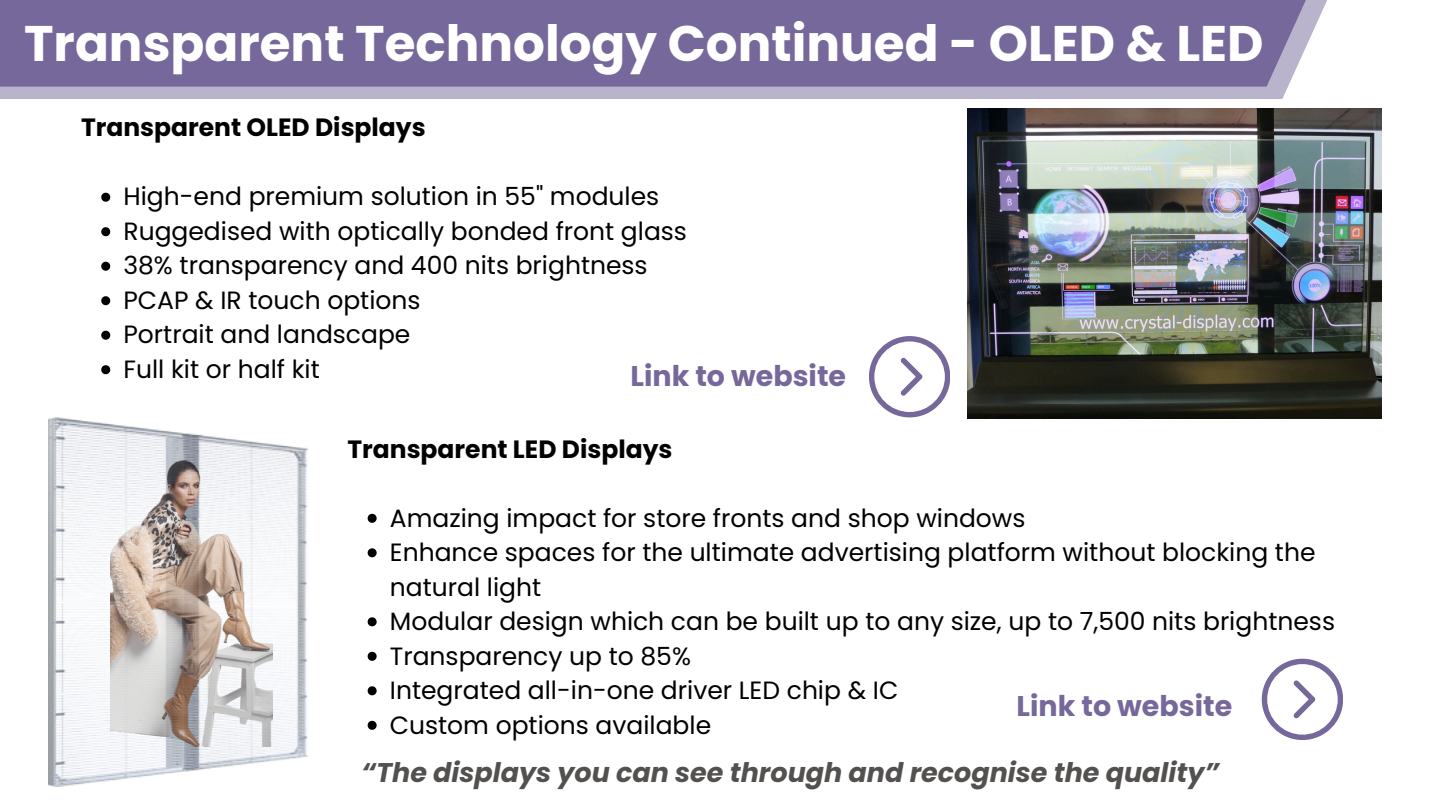
<style>
.page{position:relative;width:1440px;height:810px;background:#fff}
.page>*{position:absolute;margin:0;border:0;box-sizing:border-box;transform-origin:0 0}
.t1{font:700 50px "Poppins";color:#fff}
.t2{font:700 28.5px "Poppins";color:#76689a}
.t3{font:italic 700 27px "Poppins";color:#535150}
.t4{font:25px/34.5px "Poppins";color:#000}
.t5{font:700 25px "Poppins";color:#000}
</style>
<div class="page">
<svg style="left:0;top:0;width:1327px;height:99px;background:#8174a2"></svg>
<img style="left:967px;top:108px;width:414px;height:311px">
<img style="left:49px;top:417px;width:260px;height:369px">
<img style="left:110px;top:458px;width:163px;height:289px">
<svg style="left:1262px;top:659px;width:81px;height:81px"></svg>
<svg style="left:869px;top:336px;width:81px;height:81px"></svg>
<svg style="left:101px;top:193px;width:9px;height:9px"></svg>
<svg style="left:101px;top:227px;width:9px;height:9px"></svg>
<svg style="left:101px;top:262px;width:9px;height:9px"></svg>
<svg style="left:101px;top:296px;width:9px;height:9px"></svg>
<svg style="left:101px;top:331px;width:9px;height:9px"></svg>
<svg style="left:101px;top:365px;width:9px;height:9px"></svg>
<svg style="left:368px;top:514px;width:9px;height:9px"></svg>
<svg style="left:368px;top:548px;width:9px;height:9px"></svg>
<svg style="left:368px;top:617px;width:9px;height:9px"></svg>
<svg style="left:368px;top:652px;width:9px;height:9px"></svg>
<svg style="left:368px;top:686px;width:9px;height:9px"></svg>
<svg style="left:368px;top:721px;width:9px;height:9px"></svg>
<h1 class="t1" style="left:24px;top:9px;width:1241px">Transparent Technology Continued - OLED &amp; LED</h1>
<p class="t5" style="left:81px;top:110px;width:346px">Transparent OLED Displays</p>
<p class="t4" style="left:123px;top:179px;width:537px">High-end premium solution in 55" modules</p>
<p class="t4" style="left:123px;top:214px;width:565px">Ruggedised with optically bonded front glass</p>
<p class="t4" style="left:123px;top:248px;width:526px">38% transparency and 400 nits brightness</p>
<p class="t4" style="left:123px;top:283px;width:299px">PCAP &amp; IR touch options</p>
<p class="t4" style="left:123px;top:317px;width:288px">Portrait and landscape</p>
<h2 class="t4" style="left:123px;top:352px;width:198px">Full kit or half kit</h2>
<h3 class="t2" style="left:630px;top:356px;width:217px">Link to website</h3>
<p class="t5" style="left:347px;top:431px;width:327px">Transparent LED Displays</p>
<p class="t4" style="left:390px;top:501px;width:637px">Amazing impact for store fronts and shop windows</p>
<p class="t4" style="left:390px;top:535px;width:927px">Enhance spaces for the ultimate advertising platform without blocking the natural light</p>
<h3 class="t4" style="left:390px;top:604px;width:947px">Modular design which can be built up to any size, up to 7,500 nits brightness</h3>
<p class="t4" style="left:390px;top:639px;width:303px">Transparency up to 85%</p>
<p class="t4" style="left:390px;top:673px;width:510px">Integrated all-in-one driver LED chip &amp; IC</p>
<p class="t4" style="left:390px;top:708px;width:323px">Custom options available</p>
<p class="t3" style="left:361px;top:754px;width:859px">“The displays you can see through and recognise the quality”</p>
<p class="t2" style="left:1017px;top:686px;width:217px">Link to website</p>
</div>
